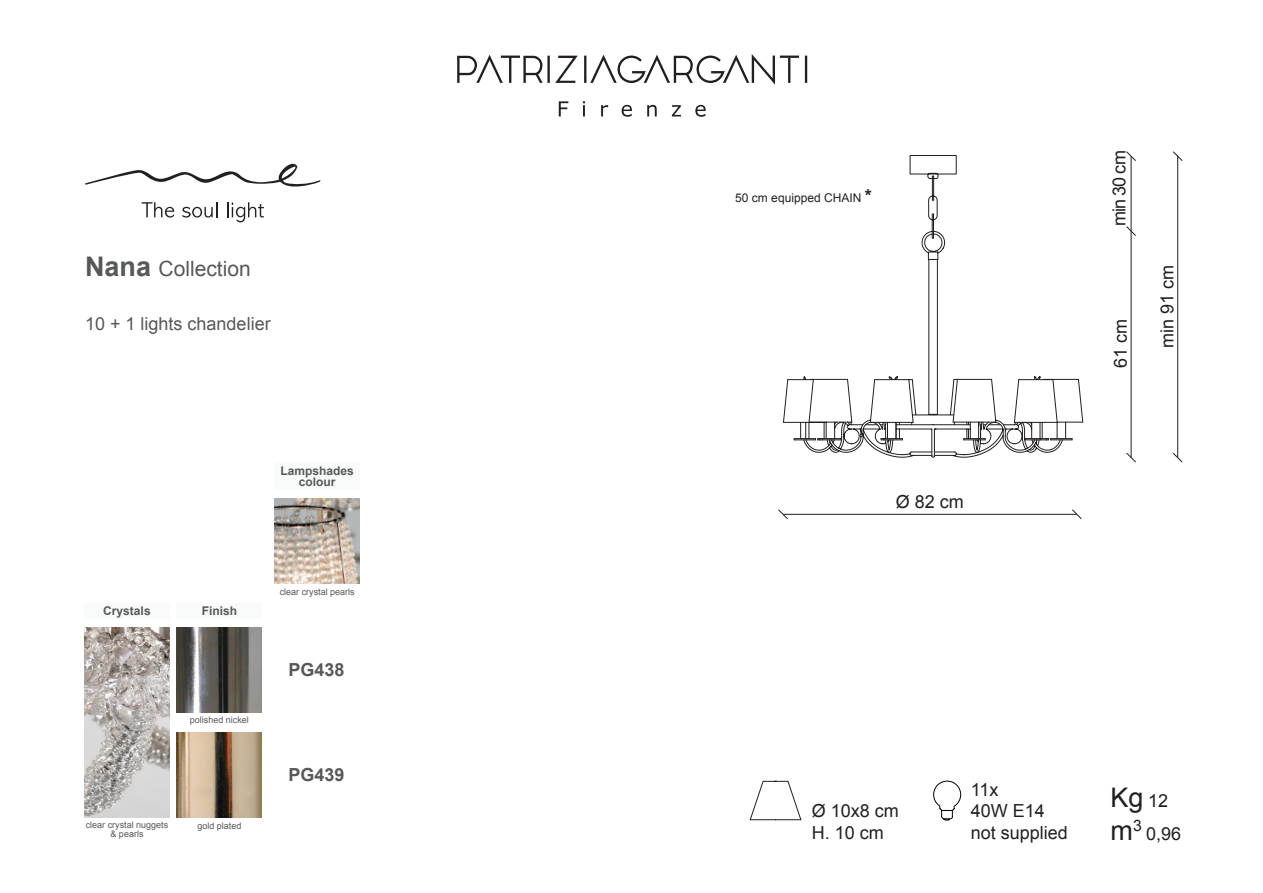
<style>
.page{position:relative;width:1263px;height:893px;background:#fff}
.page>*{position:absolute;margin:0;border:0;box-sizing:border-box;transform-origin:0 0}
.t1{font:27px/32.4px "Arial";color:#231f20}
.t2{font:21px "Arial";color:#57585a}
.t3{font:18px/21.6px "Arial";color:#231f20}
.t4{font:18px "Arial";color:#57585a}
.t5{font:700 18px "Arial";color:#57585a}
.t6{font:700 12px/10.5px "Arial";color:#57585a;text-align:center}
.t7{font:12px "Arial";color:#231f20}
.t8{font:9px/9px "Arial";color:#57585a;text-align:center}
.s1{font-weight:700;font-size:27px}
.s2{font-weight:700;font-size:18px}
.s3{font-size:18px}
</style>
<div class="page">
<svg style="left:457px;top:54px;width:350px;height:31px"></svg>
<svg style="left:559px;top:101px;width:9px;height:15px"></svg>
<svg style="left:583px;top:101px;width:2px;height:15px"></svg>
<svg style="left:601px;top:105px;width:7px;height:11px"></svg>
<svg style="left:622px;top:105px;width:10px;height:12px"></svg>
<svg style="left:647px;top:105px;width:10px;height:11px"></svg>
<svg style="left:672px;top:105px;width:9px;height:11px"></svg>
<svg style="left:695px;top:105px;width:11px;height:12px"></svg>
<svg style="left:85px;top:163px;width:236px;height:24px"></svg>
<svg style="left:142px;top:202px;width:32px;height:16px"></svg>
<svg style="left:182px;top:202px;width:35px;height:16px"></svg>
<svg style="left:227px;top:202px;width:37px;height:20px"></svg>
<svg style="left:882px;top:453px;width:103px;height:5px"></svg>
<svg style="left:783px;top:155px;width:300px;height:298px"></svg>
<svg style="left:933px;top:781px;width:28px;height:39px"></svg>
<svg style="left:749px;top:781px;width:53px;height:39px"></svg>
<svg style="left:1173px;top:452px;width:10px;height:11px"></svg>
<svg style="left:1126px;top:225px;width:10px;height:12px"></svg>
<svg style="left:1173px;top:151px;width:10px;height:11px"></svg>
<svg style="left:1126px;top:151px;width:10px;height:11px"></svg>
<hr style="left:1177px;top:156px;width:1px;height:301px;background:#231f20">
<svg style="left:1071px;top:509px;width:11px;height:10px"></svg>
<svg style="left:778px;top:509px;width:11px;height:10px"></svg>
<hr style="left:783px;top:514px;width:294px;height:1px;background:#231f20">
<svg style="left:1126px;top:452px;width:10px;height:11px"></svg>
<hr style="left:1131px;top:156px;width:1px;height:301px;background:#231f20">
<div style="left:275px;top:462px;width:85px;height:28px;background:#f9fafa"></div>
<div style="left:177px;top:603px;width:85px;height:16px;background:#f9fafa"></div>
<div style="left:84px;top:603px;width:86px;height:16px;background:#f9fafa"></div>
<img style="left:177px;top:628px;width:85px;height:85px">
<img style="left:177px;top:733px;width:85px;height:85px">
<img style="left:274px;top:498px;width:85px;height:86px">
<img style="left:84px;top:628px;width:86px;height:190px">
<h2 class="t2" style="left:85px;top:255px;width:167px"><span class="s1">Nana</span> Collection</h2>
<h3 class="t4" style="left:85px;top:312px;width:187px">10 + 1 lights chandelier</h3>
<h3 class="t6" style="left:281px;top:466px;width:75px">Lampshades colour</h3>
<h3 class="t6" style="left:103px;top:606px;width:49px">Crystals</h3>
<h3 class="t6" style="left:202px;top:606px;width:37px">Finish</h3>
<p class="t8" style="left:190px;top:716px;width:61px">polished nickel</p>
<p class="t8" style="left:86px;top:821px;width:84px">clear crystal nuggets &amp; pearls</p>
<p class="t8" style="left:197px;top:821px;width:46px">gold plated</p>
<p class="t8" style="left:280px;top:587px;width:77px">clear crystal pearls</p>
<h3 class="t5" style="left:288px;top:657px;width:58px">PG438</h3>
<h3 class="t5" style="left:288px;top:763px;width:58px">PG439</h3>
<h3 class="t7" style="left:735px;top:190px;width:138px">50 cm equipped chain <span class="s2">*</span></h3>
<h3 class="t3" style="left:896px;top:492px;width:70px">Ø 82 cm</h3>
<h3 class="t3" style="left:1108px;top:226px;width:77px;rotate:-90deg">min 30 cm</h3>
<h3 class="t3" style="left:1110px;top:368px;width:51px;rotate:-90deg">61 cm</h3>
<h3 class="t3" style="left:1157px;top:348px;width:85px;rotate:-90deg">min 91 cm</h3>
<h3 class="t3" style="left:812px;top:800px;width:89px">Ø 10x8 cm<br>H. 10 cm</h3>
<h3 class="t3" style="left:971px;top:779px;width:99px">11x<br>40W E14 not supplied</h3>
<h1 class="t1" style="left:1110px;top:782px;width:59px">Kg <span class="s3">12 </span>m<sup>3</sup></h1>
<h3 class="t3" style="left:1146px;top:823px;width:37px">0,96</h3>
</div>
